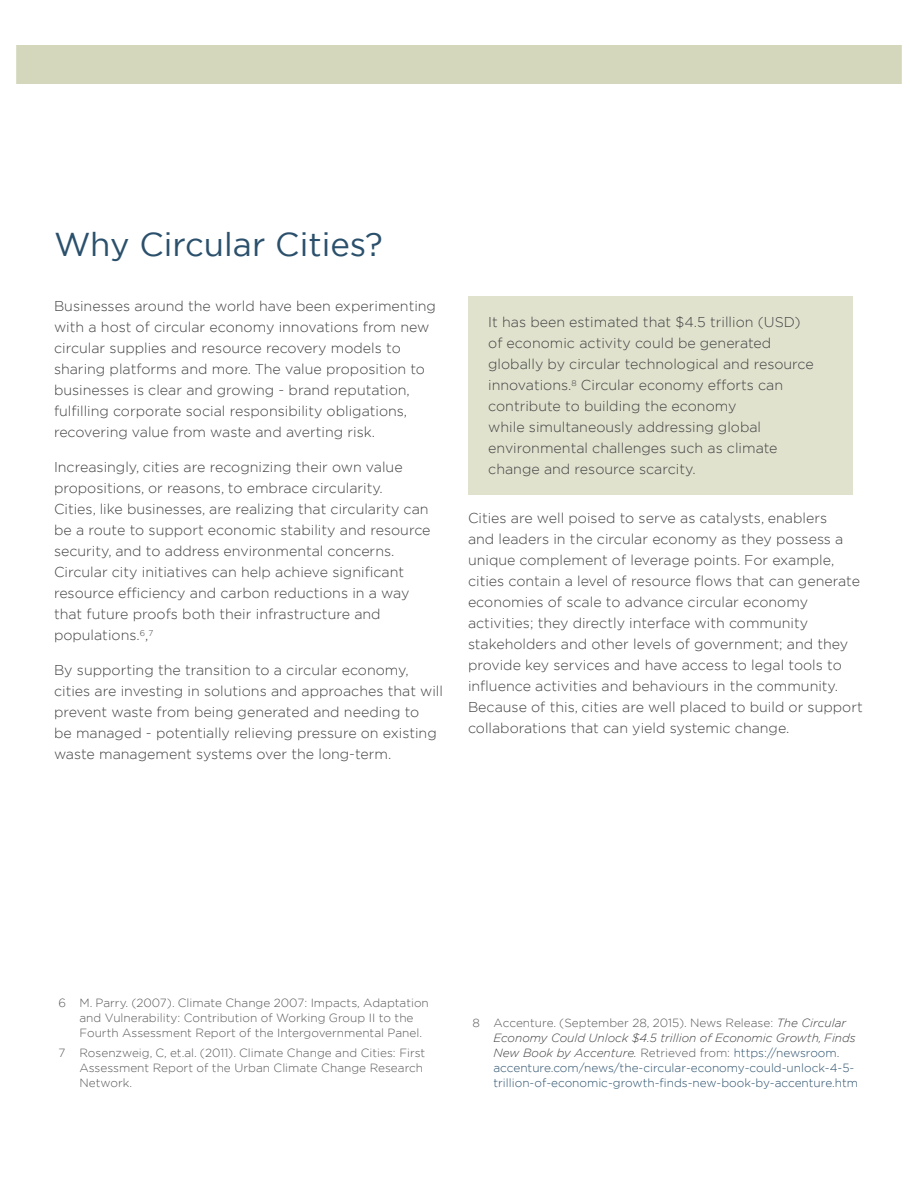
<style>
.page{position:relative;width:918px;height:1188px;background:#fff}
.page>*{position:absolute;margin:0;border:0;box-sizing:border-box;transform-origin:0 0}
.t1{font:33px "Gotham";color:#2b506c}
.t2{font:300 14.25px/21px "Gotham";color:#404042}
.t3{font:300 11.85px/15px "Gotham";color:#2b506c}
.t4{font:300 11.85px/15px "Gotham";color:#58585b}
.s1{color:#58585b}
.s2{font-style:italic;color:#404042}
</style>
<div class="page">
<div style="left:468px;top:296px;width:385px;height:199px;background:#e0e2cd"></div>
<div style="left:0;top:45px;width:918px;height:39px;background:#d4d7bb"></div>
<h1 class="t1" style="left:54px;top:223px;width:330px">Why Circular Cities?</h1>
<p class="t2" style="left:54px;top:295px;width:384px">Businesses around the world have been experimenting with a host of circular economy innovations from new circular supplies and resource recovery models to sharing platforms and more. The value proposition to businesses is clear and growing - brand reputation, fulfilling corporate social responsibility obligations, recovering value from waste and averting risk.</p>
<p class="t2" style="left:54px;top:456px;width:378px">Increasingly, cities are recognizing their own value propositions, or reasons, to embrace circularity.<br>Cities, like businesses, are realizing that circularity can be a route to support economic stability and resource security, and to address environmental concerns.<br>Circular city initiatives can help achieve significant resource efficiency and carbon reductions in a way that future proofs both their infrastructure and populations.<sup>6</sup>,<sup>7</sup></p>
<p class="t2" style="left:54px;top:659px;width:391px">By supporting the transition to a circular economy, cities are investing in solutions and approaches that will prevent waste from being generated and needing to<br>be managed - potentially relieving pressure on existing waste management systems over the long-term.</p>
<p class="t2" style="left:488px;top:311px;width:327px">It has been estimated that $4.5 trillion (USD) of economic activity could be generated globally by circular technological and resource innovations.<sup>8</sup> Circular economy efforts can contribute to building the economy<br>while simultaneously addressing global environmental challenges such as climate change and resource scarcity.</p>
<p class="t2" style="left:468px;top:507px;width:396px">Cities are well poised to serve as catalysts, enablers<br>and leaders in the circular economy as they possess a unique complement of leverage points. For example, cities contain a level of resource flows that can generate economies of scale to advance circular economy activities; they directly interface with community stakeholders and other levels of government; and they provide key services and have access to legal tools to influence activities and behaviours in the community.<br>Because of this, cities are well placed to build or support collaborations that can yield systemic change.</p>
<p class="t4" style="left:79px;top:995px;width:351px;text-indent:-21px">6 M. Parry. (2007). Climate Change 2007: Impacts, Adaptation and Vulnerability: Contribution of Working Group II to the<br>Fourth Assessment Report of the Intergovernmental Panel.</p>
<p class="t4" style="left:79px;top:1045px;width:347px;text-indent:-21px">7 Rosenzweig, C, et.al. (2011). Climate Change and Cities: First<br>Assessment Report of the Urban Climate Change Research<br>Network.</p>
<p class="t3" style="left:493px;top:1015px;width:366px;text-indent:-21px"><span class="s1">8 Accenture. (September 28, 2015). News Release:</span> <span class="s2">The Circular Economy Could Unlock $4.5 trillion of Economic Growth, Finds New Book by Accenture.</span> <span class="s1">Retrieved from:</span> https://newsroom. accenture.com/news/the-circular-economy-could-unlock-4-5- trillion-of-economic-growth-finds-new-book-by-accenture.htm</p>
</div>
